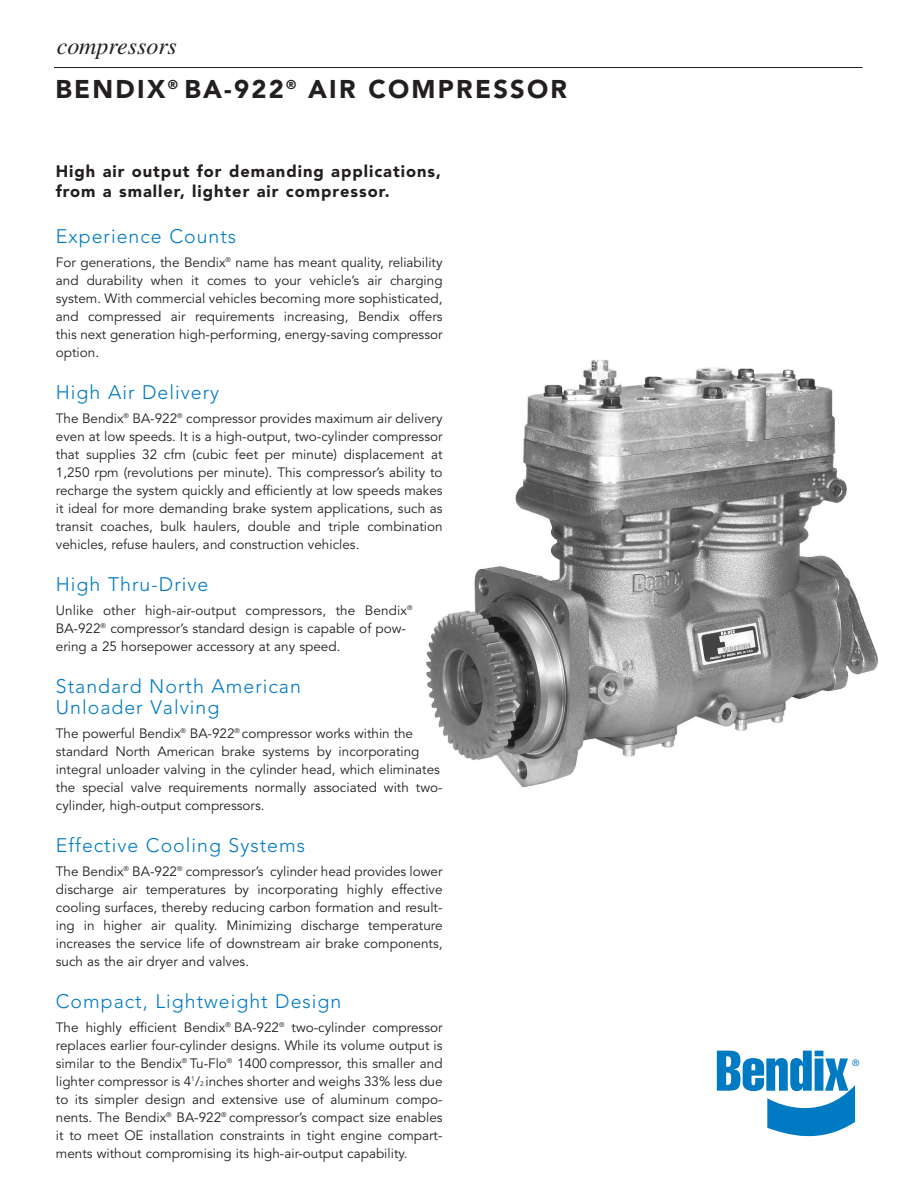
<style>
.page{position:relative;width:918px;height:1188px;background:#fff}
.page>*{position:absolute;margin:0;border:0;box-sizing:border-box;transform-origin:0 0}
.t1{font:900 25.5px "Avenir";letter-spacing:.09em;color:#231f20}
.t2{font:italic 24px "Times";color:#231f20}
.t3{font:300 19.5px/21px "Avenir";letter-spacing:.05em;color:#007ac2}
.t4{font:900 16.5px/19.5px "Avenir";letter-spacing:.06em;color:#231f20}
.t5{font:13.5px/18px "Avenir";color:#231f20;text-align:justify}
.t6{font:9px "Helvetica";color:#007ac2}
.s1{font-size:6.75px}
</style>
<div class="page">
<hr style="left:54px;top:67px;width:809px;height:1px;background:#231f20">
<svg style="left:717px;top:1051px;width:138px;height:86px"></svg>
<img style="left:426px;top:360px;width:452px;height:428px">
<h2 class="t2" style="left:57px;top:37px;width:122px">compressors</h2>
<h1 class="t1" style="left:56px;top:79px;width:513px">BENDIX<sup>®</sup> BA-922<sup>®</sup> AIR COMPRESSOR</h1>
<p class="t4" style="left:56px;top:163px;width:387px">High air output for demanding applications, from a smaller, lighter air compressor.</p>
<h3 class="t3" style="left:56px;top:228px;width:182px">Experience Counts</h3>
<p class="t5" style="left:56px;top:255px;width:388px">For generations, the Bendix<sup>®</sup> name has meant quality, reliability and durability when it comes to your vehicle’s air charging system. With commercial vehicles becoming more sophisticated, and compressed air requirements increasing, Bendix offers this next generation high-performing, energy-saving compressor option.</p>
<h3 class="t3" style="left:56px;top:384px;width:165px">High Air Delivery</h3>
<p class="t5" style="left:56px;top:411px;width:388px">The Bendix<sup>®</sup> BA-922<sup>®</sup> compressor provides maximum air delivery even at low speeds. It is a high-output, two-cylinder compressor that supplies 32 cfm (cubic feet per minute) displacement at 1,250 rpm (revolutions per minute). This compressor’s ability to recharge the system quickly and efficiently at low speeds makes it ideal for more demanding brake system applications, such as transit coaches, bulk haulers, double and triple combination vehicles, refuse haulers, and construction vehicles.</p>
<h3 class="t3" style="left:56px;top:576px;width:154px">High Thru-Drive</h3>
<p class="t5" style="left:56px;top:603px;width:358px;text-align:left">Unlike other high-air-output compressors, the Bendix<sup>®<br></sup>BA-922<sup>®</sup> compressor’s standard design is capable of pow&shy;ering a 25 horsepower accessory at any speed.</p>
<h3 class="t3" style="left:56px;top:678px;width:247px">Standard North American<br>Unloader Valving</h3>
<p class="t5" style="left:56px;top:726px;width:388px;text-align:left">The powerful Bendix<sup>®</sup> BA-922<sup>®</sup> compressor works within the standard North American brake systems by incorporating integral unloader valving in the cylinder head, which eliminates the special valve requirements normally associated with two&shy;cylinder, high-output compressors.</p>
<h3 class="t3" style="left:56px;top:837px;width:251px">Effective Cooling Systems</h3>
<p class="t5" style="left:56px;top:864px;width:388px">The Bendix<sup>®</sup> BA-922<sup>®</sup> compressor’s cylinder head provides lower discharge air temperatures by incorporating highly effective cooling surfaces, thereby reducing carbon formation and result&shy;ing in higher air quality. Minimizing discharge temperature increases the service life of downstream air brake components, such as the air dryer and valves.</p>
<h3 class="t3" style="left:56px;top:993px;width:287px">Compact, Lightweight Design</h3>
<p class="t5" style="left:56px;top:1020px;width:388px">The highly efficient Bendix<sup>®</sup> BA-922<sup>®</sup> two-cylinder compressor replaces earlier four-cylinder designs. While its volume output is similar to the Bendix<sup>®</sup> Tu-Flo<sup>®</sup> 1400 compressor, this smaller and lighter compressor is 4<sup>1</sup>/<span class="s1">2</span> inches shorter and weighs 33% less due to its simpler design and extensive use of aluminum compo&shy;nents. The Bendix<sup>®</sup> BA-922<sup>®</sup> compressor’s compact size enables it to meet OE installation constraints in tight engine compart&shy;ments without compromising its high-air-output capability.</p>
<p class="t6" style="left:853px;top:1059px;width:8px">®</p>
</div>
